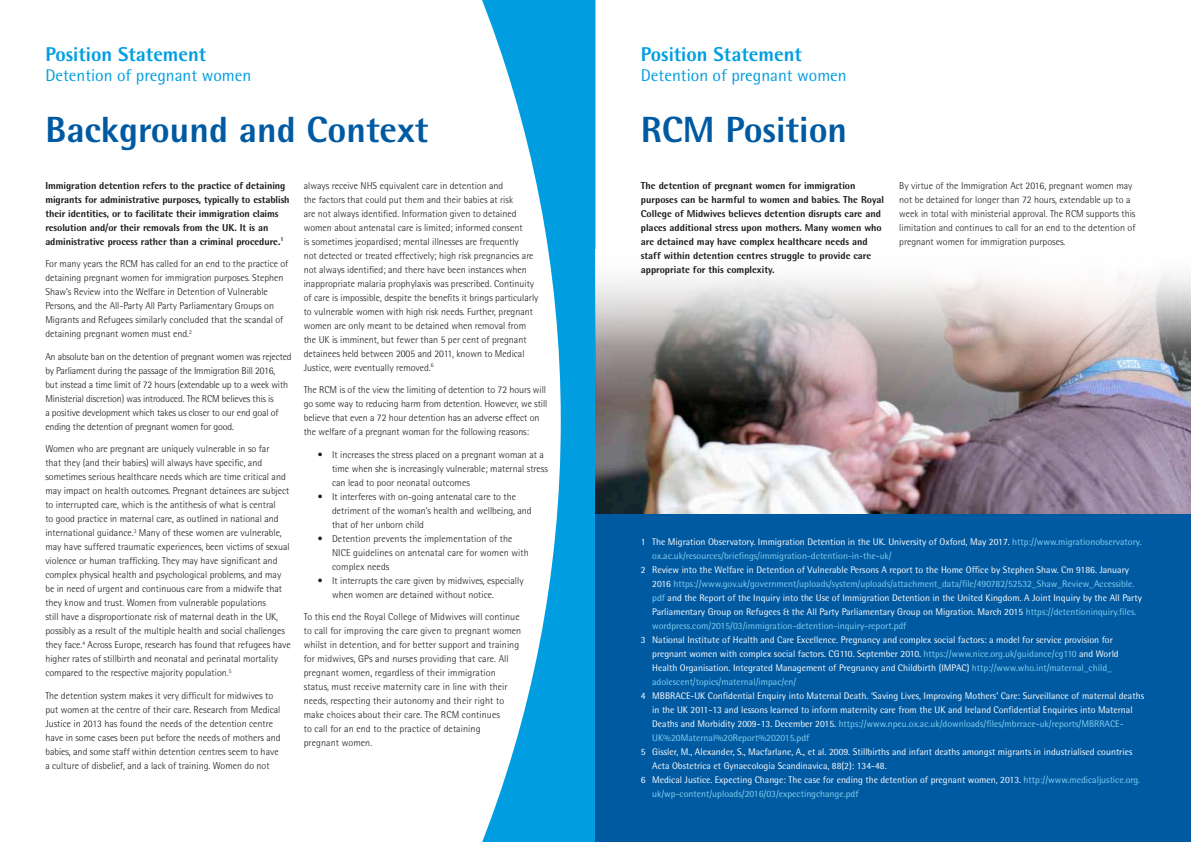
<style>
.page{position:relative;width:1191px;height:842px;background:#fff}
.page>*{position:absolute;margin:0;border:0;box-sizing:border-box;transform-origin:0 0}
.t1{font:800 36.5px "Rotis Semi Sans";color:#005aa2}
.t2{font:800 20px "Rotis Semi Sans";color:#009ee0}
.t3{font:17px "Rotis Semi Sans";color:#009ee0}
.t4{font:300 10px/14px "Rotis Semi Sans";color:#1a171c}
.t5{font:800 10px/14px "Rotis Semi Sans";color:#1a171c}
.t6{font:9.6px/14px "Rotis Semi Sans";color:#fff}
.t7{font:9.6px/14px "Rotis Semi Sans";color:#85d0f0}
.s1{color:#fff}
.s2{color:#85d0f0}
</style>
<div class="page">
<svg style="left:482px;top:0;width:114px;height:842px"></svg>
<img style="left:595px;top:346px;width:596px;height:169px">
<svg style="left:595px;top:249px;width:596px;height:97px"></svg>
<div style="left:595px;top:515px;width:596px;height:327px;background:#005aa2"></div>
<h2 class="t2" style="left:45px;top:42px;width:162px">Position Statement</h2>
<h3 class="t3" style="left:45px;top:65px;width:207px">Detention of pregnant women</h3>
<h1 class="t1" style="left:45px;top:107px;width:384px">Background and Context</h1>
<p class="t5" style="left:45px;top:178px;width:246px">Immigration detention refers to the practice of detaining migrants for administrative purposes, typically to establish their identities, or to facilitate their immigration claims resolution and/or their removals from the UK. It is an administrative process rather than a criminal procedure.<sup>1</sup></p>
<p class="t4" style="left:45px;top:257px;width:244px">For many years the RCM has called for an end to the practice of detaining pregnant women for immigration purposes. Stephen Shaw’s Review into the Welfare in Detention of Vulnerable Persons, and the All-Party All Party Parliamentary Groups on Migrants and Refugees similarly concluded that the scandal of detaining pregnant women must end.<sup>2</sup></p>
<p class="t4" style="left:45px;top:349px;width:248px">An absolute ban on the detention of pregnant women was rejected by Parliament during the passage of the Immigration Bill 2016,<br>but instead a time limit of 72 hours (extendable up to a week with Ministerial discretion) was introduced. The RCM believes this is<br>a positive development which takes us closer to our end goal of ending the detention of pregnant women for good.</p>
<p class="t4" style="left:45px;top:442px;width:247px">Women who are pregnant are uniquely vulnerable in so far<br>that they (and their babies) will always have specific, and sometimes serious healthcare needs which are time critical and may impact on health outcomes. Pregnant detainees are subject to interrupted care, which is the antithesis of what is central<br>to good practice in maternal care, as outlined in national and international guidance.<sup>3</sup> Many of these women are vulnerable, may have suffered traumatic experiences, been victims of sexual violence or human trafficking. They may have significant and complex physical health and psychological problems, and may be in need of urgent and continuous care from a midwife that they know and trust. Women from vulnerable populations<br>still have a disproportionate risk of maternal death in the UK, possibly as a result of the multiple health and social challenges they face.<sup>4</sup> Across Europe, research has found that refugees have higher rates of stillbirth and neonatal and perinatal mortality compared to the respective majority population.<sup>5</sup></p>
<p class="t4" style="left:45px;top:688px;width:237px">The detention system makes it very difficult for midwives to put women at the centre of their care. Research from Medical Justice in 2013 has found the needs of the detention centre have in some cases been put before the needs of mothers and babies, and some staff within detention centres seem to have a culture of disbelief, and a lack of training. Women do not</p>
<p class="t4" style="left:304px;top:178px;width:236px">always receive NHS equivalent care in detention and<br>the factors that could put them and their babies at risk<br>are not always identified. Information given to detained women about antenatal care is limited; informed consent<br>is sometimes jeopardised; mental illnesses are frequently<br>not detected or treated effectively; high risk pregnancies are not always identified; and there have been instances when inappropriate malaria prophylaxis was prescribed. Continuity of care is impossible, despite the benefits it brings particularly to vulnerable women with high risk needs. Further, pregnant women are only meant to be detained when removal from the UK is imminent, but fewer than 5 per cent of pregnant detainees held between 2005 and 2011, known to Medical Justice, were eventually removed.<sup>6</sup></p>
<p class="t4" style="left:304px;top:383px;width:245px">The RCM is of the view the limiting of detention to 72 hours will go some way to reducing harm from detention. However, we still believe that even a 72 hour detention has an adverse effect on the welfare of a pregnant woman for the following reasons:</p>
<p class="t4" style="left:332px;top:447px;width:217px;text-indent:-14px">• It increases the stress placed on a pregnant woman at a time when she is increasingly vulnerable; maternal stress can lead to poor neonatal outcomes</p>
<p class="t4" style="left:332px;top:489px;width:201px;text-indent:-14px">• It interferes with on-going antenatal care to the detriment of the woman’s health and wellbeing, and that of her unborn child</p>
<p class="t4" style="left:332px;top:531px;width:198px;text-indent:-14px">• Detention prevents the implementation of the<br>NICE guidelines on antenatal care for women with complex needs</p>
<p class="t4" style="left:332px;top:573px;width:193px;text-indent:-14px">• It interrupts the care given by midwives, especially when women are detained without notice.</p>
<p class="t4" style="left:304px;top:610px;width:219px">To this end the Royal College of Midwives will continue to call for improving the care given to pregnant women whilst in detention, and for better support and training for midwives, GPs and nurses providing that care. All pregnant women, regardless of their immigration status, must receive maternity care in line with their needs, respecting their autonomy and their right to make choices about their care. The RCM continues<br>to call for an end to the practice of detaining<br>pregnant women.</p>
<h2 class="t2" style="left:641px;top:42px;width:162px">Position Statement</h2>
<h3 class="t3" style="left:641px;top:65px;width:207px">Detention of pregnant women</h3>
<h1 class="t1" style="left:641px;top:107px;width:208px">RCM Position</h1>
<p class="t5" style="left:641px;top:178px;width:245px">The detention of pregnant women for immigration purposes can be harmful to women and babies. The Royal College of Midwives believes detention disrupts care and places additional stress upon mothers. Many women who are detained may have complex healthcare needs and staff within detention centres struggle to provide care appropriate for this complexity.</p>
<p class="t4" style="left:899px;top:178px;width:238px">By virtue of the Immigration Act 2016, pregnant women may not be detained for longer than 72 hours, extendable up to a week in total with ministerial approval. The RCM supports this limitation and continues to call for an end to the detention of pregnant women for immigration purposes.</p>
<p class="t7" style="left:652px;top:534px;width:491px;text-indent:-11px"><span class="s1">1 The Migration Observatory. Immigration Detention in the UK. University of Oxford, May 2017.</span> http://www.migrationobservatory. ox.ac.uk/resources/briefings/immigration-detention-in-the-uk/</p>
<p class="t6" style="left:652px;top:562px;width:491px;text-indent:-11px">2 Review into the Welfare in Detention of Vulnerable Persons A report to the Home Office by Stephen Shaw. Cm 9186. January 2016 <span class="s2">https://www.gov.uk/government/uploads/system/uploads/attachment_data/file/490782/52532_Shaw_Review_Accessible. pdf</span> and the Report of the Inquiry into the Use of Immigration Detention in the United Kingdom. A Joint Inquiry by the All Party Parliamentary Group on Refugees &amp; the All Party Parliamentary Group on Migration. March 2015 <span class="s2">https://detentioninquiry.files. wordpress.com/2015/03/immigration-detention-inquiry-report.pdf</span></p>
<p class="t6" style="left:652px;top:632px;width:468px;text-indent:-11px">3 National Institute of Health and Care Excellence. Pregnancy and complex social factors: a model for service provision for pregnant women with complex social factors. CG110. September 2010. <span class="s2">https://www.nice.org.uk/guidance/cg110</span> and World Health Organisation. Integrated Management of Pregnancy and Childbirth (IMPAC) <span class="s2">http://www.who.int/maternal_child_ adolescent/topics/maternal/impac/en/</span></p>
<p class="t6" style="left:652px;top:688px;width:493px;text-indent:-11px">4 MBBRACE-UK Confidential Enquiry into Maternal Death. ‘Saving Lives, Improving Mothers’ Care: Surveillance of maternal deaths in the UK 2011-13 and lessons learned to inform maternity care from the UK and Ireland Confidential Enquiries into Maternal Deaths and Morbidity 2009-13. December 2015. <span class="s2">https://www.npeu.ox.ac.uk/downloads/files/mbrrace-uk/reports/MBRRACE-UK%20Maternal%20Report%202015.pdf</span></p>
<p class="t6" style="left:641px;top:744px;width:493px">5 Gissler, M., Alexander, S., Macfarlane, A., et al. 2009. Stillbirths and infant deaths amongst migrants in industrialised countries</p>
<p class="t6" style="left:652px;top:758px;width:236px">Acta Obstetrica et Gynaecologia Scandinavica, 88(2): 134-48.</p>
<p class="t6" style="left:641px;top:772px;width:501px">6 Medical Justice. Expecting Change: The case for ending the detention of pregnant women, 2013. <span class="s2">http://www.medicaljustice.org.</span></p>
<p class="t7" style="left:652px;top:786px;width:208px">uk/wp-content/uploads/2016/03/expectingchange.pdf</p>
</div>
